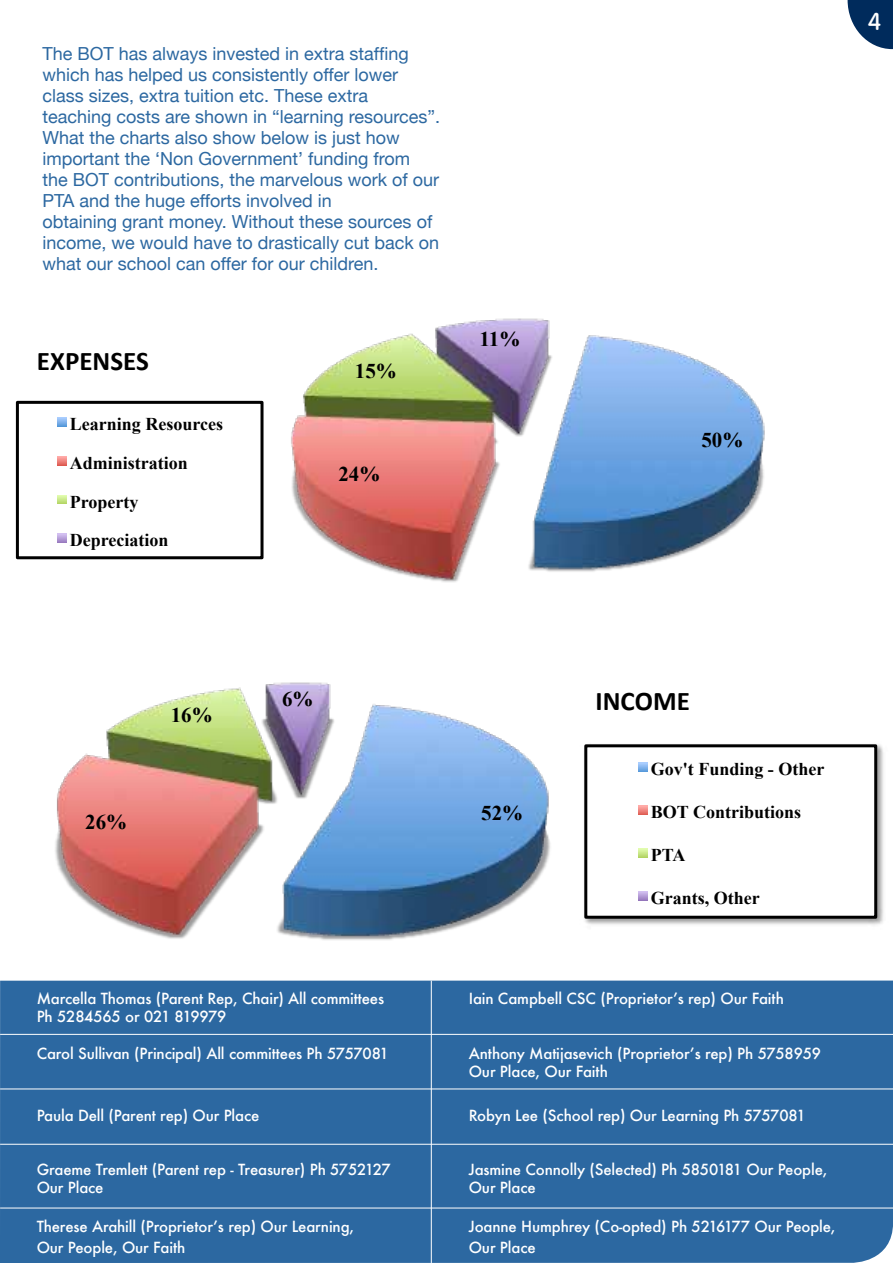
<style>
.page{position:relative;width:893px;height:1263px;background:#fff}
.page>*{position:absolute;margin:0;border:0;box-sizing:border-box;transform-origin:0 0}
.t1{font:700 27px "Calibri";color:#000}
.t2{font:24px "Howies Funhouse";color:#fff}
.t3{font:700 21px "Times New Roman";color:#000}
.t4{font:18px/21px "Helvetica Neue";color:#2c68a1}
.t5{font:700 18px/38.8px "Times New Roman";color:#000}
.t6{font:500 15px/18px "Futura";letter-spacing:-.01em;color:#fff}
</style>
<div class="page">
<img style="left:55px;top:682px;width:495px;height:258px">
<img style="left:585px;top:744px;width:299px;height:181px">
<div style="left:586px;top:746px;width:290px;height:171px;background:#fff"></div>
<div style="left:584px;top:744px;width:293px;height:175px;border:3px solid #000"></div>
<svg style="left:638px;top:763px;width:9px;height:9px"></svg>
<svg style="left:638px;top:806px;width:9px;height:8px"></svg>
<svg style="left:638px;top:848px;width:9px;height:9px"></svg>
<svg style="left:638px;top:891px;width:9px;height:9px"></svg>
<img style="left:150px;top:318px;width:615px;height:264px">
<div style="left:17px;top:402px;width:245px;height:156px;background:#fff"></div>
<div style="left:16px;top:401px;width:248px;height:158px;border:3px solid #000"></div>
<svg style="left:57px;top:417px;width:9px;height:9px"></svg>
<svg style="left:57px;top:456px;width:9px;height:9px"></svg>
<svg style="left:57px;top:495px;width:9px;height:9px"></svg>
<svg style="left:57px;top:534px;width:9px;height:9px"></svg>
<svg style="left:848px;top:0;width:45px;height:49px"></svg>
<div style="left:0;top:980px;width:893px;height:283px;background:#2c68a1"></div>
<hr style="left:0;top:1034px;width:893px;height:1px;background:#fff">
<hr style="left:0;top:1088px;width:893px;height:1px;background:#fff">
<hr style="left:0;top:1144px;width:893px;height:1px;background:#fff">
<hr style="left:0;top:1208px;width:893px;height:1px;background:#fff">
<hr style="left:431px;top:981px;width:1px;height:282px;background:#fff">
<p class="t4" style="left:43px;top:43px;width:399px">The BOT has always invested in extra staffing which has helped us consistently offer lower class sizes, extra tuition etc. These extra teaching costs are shown in “learning resources”.<br>What the charts also show below is just how important the ‘Non Government’ funding from the BOT contributions, the marvelous work of our PTA and the huge efforts involved in<br>obtaining grant money. Without these sources of income, we would have to drastically cut back on what our school can offer for our children.</p>
<h1 class="t1" style="left:37px;top:344px;width:114px">EXPENSES</h1>
<p class="t5" style="left:70px;top:404px;width:155px">Learning Resources<br>Administration<br>Property<br>Depreciation</p>
<h3 class="t3" style="left:355px;top:356px;width:43px">15%</h3>
<h3 class="t3" style="left:338px;top:460px;width:43px">24%</h3>
<h3 class="t3" style="left:480px;top:324px;width:42px">11%</h3>
<h2 class="t2" style="left:866px;top:8px;width:18px">4</h2>
<h3 class="t3" style="left:701px;top:425px;width:43px">50%</h3>
<h3 class="t3" style="left:85px;top:807px;width:43px">26%</h3>
<h3 class="t3" style="left:171px;top:701px;width:43px">16%</h3>
<h3 class="t3" style="left:282px;top:684px;width:33px">6%</h3>
<h1 class="t1" style="left:596px;top:683px;width:96px">INCOME</h1>
<h3 class="t3" style="left:481px;top:798px;width:43px">52%</h3>
<p class="t5" style="left:651px;top:749px;width:175px">Gov't Funding - Other</p>
<p class="t5" style="left:651px;top:792px;width:152px">BOT Contributions</p>
<p class="t5" style="left:651px;top:835px;width:36px">PTA</p>
<p class="t5" style="left:651px;top:878px;width:110px">Grants, Other</p>
<p class="t6" style="left:37px;top:989px;width:349px">Marcella Thomas (Parent Rep, Chair) All committees</p>
<p class="t6" style="left:469px;top:989px;width:317px">Iain Campbell CSC (Proprietor’s rep) Our Faith</p>
<p class="t6" style="left:37px;top:1007px;width:191px">Ph 5284565 or 021 819979</p>
<p class="t6" style="left:37px;top:1044px;width:354px">Carol Sullivan (Principal) All committees Ph 5757081</p>
<p class="t6" style="left:469px;top:1044px;width:354px">Anthony Matijasevich (Proprietor’s rep) Ph 5758959<br>Our Place, Our Faith</p>
<p class="t6" style="left:37px;top:1106px;width:224px">Paula Dell (Parent rep) Our Place</p>
<p class="t6" style="left:469px;top:1106px;width:338px">Robyn Lee (School rep) Our Learning Ph 5757081</p>
<p class="t6" style="left:37px;top:1160px;width:356px">Graeme Tremlett (Parent rep - Treasurer) Ph 5752127</p>
<p class="t6" style="left:469px;top:1160px;width:360px">Jasmine Connolly (Selected) Ph 5850181 Our People,</p>
<p class="t6" style="left:37px;top:1178px;width:68px">Our Place</p>
<p class="t6" style="left:469px;top:1178px;width:68px">Our Place</p>
<p class="t6" style="left:37px;top:1217px;width:319px">Therese Arahill (Proprietor’s rep) Our Learning,</p>
<p class="t6" style="left:469px;top:1217px;width:368px">Joanne Humphrey (Co-opted) Ph 5216177 Our People,</p>
<p class="t6" style="left:37px;top:1238px;width:150px">Our People, Our Faith</p>
<p class="t6" style="left:469px;top:1238px;width:68px">Our Place</p>
</div>
